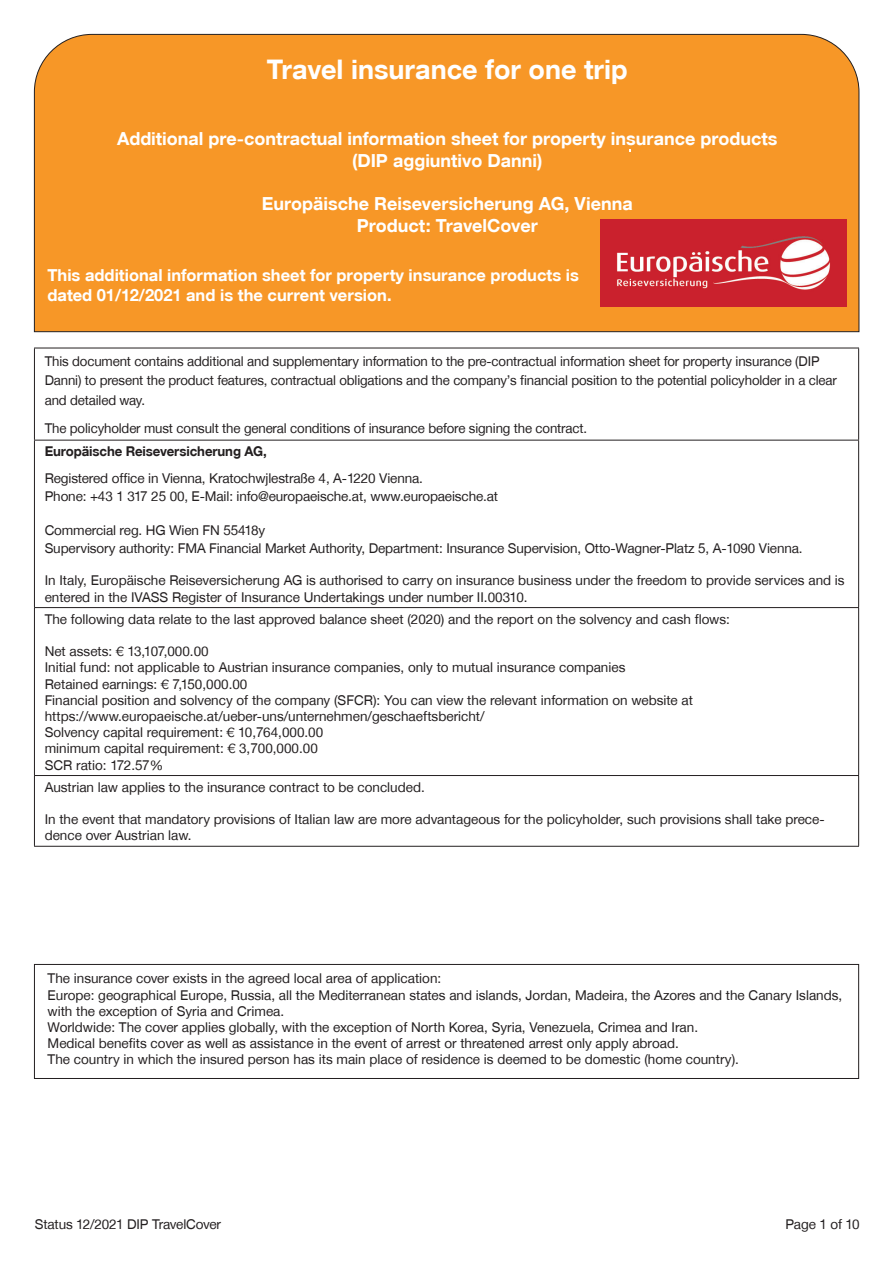
<style>
.page{position:relative;width:893px;height:1263px;background:#fff}
.page>*{position:absolute;margin:0;border:0;box-sizing:border-box;transform-origin:0 0}
.t1{font:27px "Helvetica Fet";color:#fff}
.t2{font:18px/21.6px "Helvetica Fet";color:#fff;text-align:center}
.t3{font:16.5px/19.8px "Helvetica Fet";color:#fff}
.Texte_in_Tabellen{font:13.5px/16.2px "Helvetica Nor";color:#231f20}
.Form_intro{font:13.5px/19.5px "Helvetica Nor";letter-spacing:-.01em;color:#231f20}
.Form_intro_fett{font:13.5px "Helvetica Fet";letter-spacing:-.01em;color:#231f20}
</style>
<div class="page">
<hr style="left:34px;top:440px;width:825px;height:1px;background:#231f20">
<hr style="left:34px;top:607px;width:825px;height:1px;background:#231f20">
<hr style="left:34px;top:775px;width:825px;height:1px;background:#231f20">
<hr style="left:34px;top:348px;width:825px;height:1px;background:#231f20">
<hr style="left:34px;top:348px;width:1px;height:92px;background:#231f20">
<hr style="left:858px;top:348px;width:1px;height:92px;background:#231f20">
<hr style="left:34px;top:440px;width:1px;height:167px;background:#231f20">
<hr style="left:858px;top:440px;width:1px;height:167px;background:#231f20">
<hr style="left:34px;top:608px;width:1px;height:167px;background:#231f20">
<hr style="left:858px;top:608px;width:1px;height:167px;background:#231f20">
<hr style="left:34px;top:776px;width:1px;height:70px;background:#231f20">
<hr style="left:858px;top:776px;width:1px;height:70px;background:#231f20">
<hr style="left:34px;top:846px;width:825px;height:1px;background:#231f20">
<div style="left:34px;top:964px;width:825px;height:115px;border:1px solid #231f20"></div>
<div style="left:34px;top:34px;width:826px;height:298px;background:#f79727"></div>
<img style="left:600px;top:219px;width:247px;height:87px">
<h1 class="t1" style="left:267px;top:53px;width:363px">Travel insurance for one trip</h1>
<h2 class="t2" style="left:117px;top:128px;width:662px">Additional pre-contractual information sheet for property insurance products (DIP aggiuntivo Danni)</h2>
<h2 class="t2" style="left:262px;top:193px;width:372px">Europäische Reiseversicherung AG, Vienna<br>Product: TravelCover</h2>
<p class="t3" style="left:47px;top:265px;width:533px">This additional information sheet for property insurance products is dated 01/12/2021 and is the current version.</p>
<p class="Form_intro" style="left:45px;top:351px;width:794px">This document contains additional and supplementary information to the pre-contractual information sheet for property insurance (DIP<br>Danni) to present the product features, contractual obligations and the company’s financial position to the potential policyholder in a clear and detailed way.</p>
<p class="Form_intro" style="left:45px;top:418px;width:544px">The policyholder must consult the general conditions of insurance before signing the contract.</p>
<p class="Form_intro_fett" style="left:45px;top:443px;width:223px">Europäische Reiseversicherung AG,</p>
<p class="Texte_in_Tabellen" style="left:45px;top:469px;width:455px;line-height:18px">Registered office in Vienna, Kratochwjlestraße 4, A-1220 Vienna.<br>Phone: +43 1 317 25 00, E-Mail: info@europaeische.at, www.europaeische.at</p>
<p class="Texte_in_Tabellen" style="left:45px;top:522px;width:222px">Commercial reg. HG Wien FN 55418y</p>
<p class="Texte_in_Tabellen" style="left:45px;top:540px;width:759px">Supervisory authority: FMA Financial Market Authority, Department: Insurance Supervision, Otto-Wagner-Platz 5, A-1090 Vienna.</p>
<p class="Texte_in_Tabellen" style="left:45px;top:572px;width:801px">In Italy, Europäische Reiseversicherung AG is authorised to carry on insurance business under the freedom to provide services and is entered in the IVASS Register of Insurance Undertakings under number II.00310.</p>
<p class="Texte_in_Tabellen" style="left:45px;top:611px;width:687px">The following data relate to the last approved balance sheet (2020) and the report on the solvency and cash flows:</p>
<p class="Texte_in_Tabellen" style="left:45px;top:643px;width:166px">Net assets: € 13,107,000.00</p>
<p class="Texte_in_Tabellen" style="left:45px;top:659px;width:582px">Initial fund: not applicable to Austrian insurance companies, only to mutual insurance companies</p>
<p class="Texte_in_Tabellen" style="left:45px;top:675px;width:204px">Retained earnings: € 7,150,000.00</p>
<p class="Texte_in_Tabellen" style="left:45px;top:692px;width:650px">Financial position and solvency of the company (SFCR): You can view the relevant information on website at https://www.europaeische.at/ueber-uns/unternehmen/geschaeftsbericht/</p>
<p class="Texte_in_Tabellen" style="left:45px;top:724px;width:280px">Solvency capital requirement: € 10,764,000.00</p>
<p class="Texte_in_Tabellen" style="left:45px;top:740px;width:275px">minimum capital requirement: € 3,700,000.00</p>
<p class="Texte_in_Tabellen" style="left:45px;top:756px;width:120px">SCR ratio: 172.57%</p>
<p class="Texte_in_Tabellen" style="left:45px;top:779px;width:382px">Austrian law applies to the insurance contract to be concluded.</p>
<p class="Texte_in_Tabellen" style="left:45px;top:811px;width:781px">In the event that mandatory provisions of Italian law are more advantageous for the policyholder, such provisions shall take prece&shy;dence over Austrian law.</p>
<p class="Texte_in_Tabellen" style="left:48px;top:970px;width:395px">The insurance cover exists in the agreed local area of application:</p>
<p class="Texte_in_Tabellen" style="left:48px;top:986px;width:796px">Europe: geographical Europe, Russia, all the Mediterranean states and islands, Jordan, Madeira, the Azores and the Canary Islands,</p>
<p class="Texte_in_Tabellen" style="left:48px;top:1003px;width:238px">with the exception of Syria and Crimea.</p>
<p class="Texte_in_Tabellen" style="left:48px;top:1019px;width:652px">Worldwide: The cover applies globally, with the exception of North Korea, Syria, Venezuela, Crimea and Iran.</p>
<p class="Texte_in_Tabellen" style="left:48px;top:1035px;width:633px">Medical benefits cover as well as assistance in the event of arrest or threatened arrest only apply abroad.</p>
<p class="Texte_in_Tabellen" style="left:48px;top:1051px;width:693px">The country in which the insured person has its main place of residence is deemed to be domestic (home country).</p>
<p class="Form_intro" style="left:35px;top:1214px;width:188px">Status 12/2021 DIP TravelCover</p>
<p class="Form_intro" style="left:786px;top:1214px;width:76px">Page 1 of 10</p>
</div>
